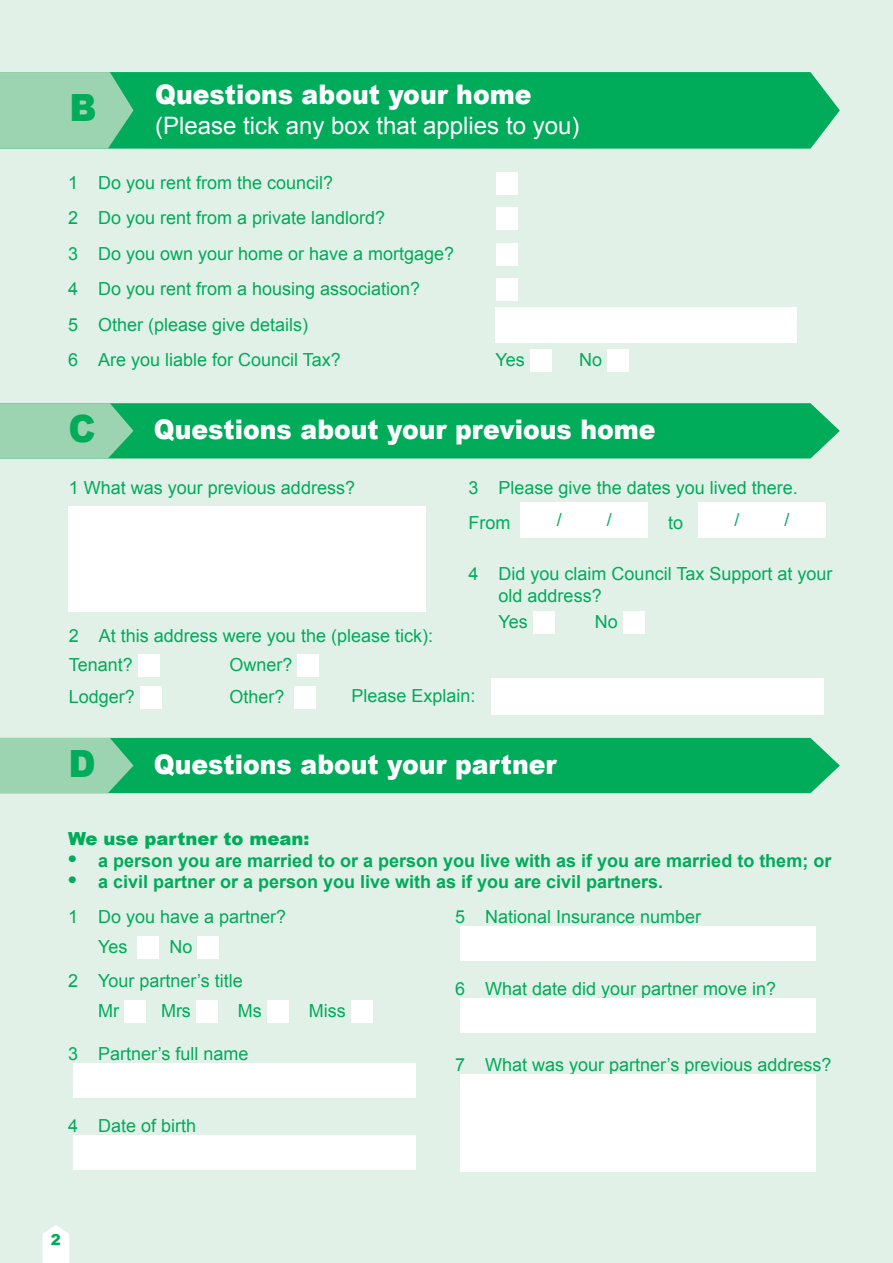
<style>
.page{position:relative;width:893px;height:1263px;background:#e2f1e8}
.page>*{position:absolute;margin:0;border:0;box-sizing:border-box;transform-origin:0 0}
.white_headings{font:900 37.5px "Arial";color:#00ab5a;scale:.93 1}
.white_headings-2{font:900 27px "Arial";color:#fff;scale:.93 1}
.t1{font:24px "Arial";color:#fff}
.no__questions{font:18px/21.6px "Arial";color:#00ab5a}
.no__questions-2{font:700 18px "Arial";color:#00ab5a}
.blue_text{font:900 18px "Arial";color:#00ab5a}
.t2{font:900 15px "Arial";color:#00ab5a}
.s1{font-size:24px}
</style>
<div class="page">
<svg style="left:43px;top:1225px;width:26px;height:38px"></svg>
<div style="left:134px;top:72px;width:706px;height:77px;background:#00ab5a"></div>
<svg style="left:0;top:72px;width:134px;height:77px;background:#8dcfa7"></svg>
<div style="left:134px;top:403px;width:706px;height:55px;background:#00ab5a"></div>
<svg style="left:0;top:403px;width:134px;height:55px;background:#8ccfa7"></svg>
<div style="left:134px;top:738px;width:706px;height:55px;background:#00ab5a"></div>
<svg style="left:0;top:738px;width:134px;height:55px;background:#8dcfa7"></svg>
<div style="left:496px;top:172px;width:21px;height:22px;background:#fff"></div>
<div style="left:496px;top:207px;width:21px;height:23px;background:#fff"></div>
<div style="left:496px;top:243px;width:21px;height:22px;background:#fff"></div>
<div style="left:496px;top:278px;width:21px;height:23px;background:#fff"></div>
<div style="left:496px;top:308px;width:301px;height:35px;background:#fff"></div>
<div style="left:530px;top:349px;width:22px;height:23px;background:#fff"></div>
<div style="left:607px;top:349px;width:22px;height:23px;background:#fff"></div>
<div style="left:69px;top:506px;width:357px;height:105px;background:#fff"></div>
<div style="left:138px;top:654px;width:22px;height:22px;background:#fff"></div>
<div style="left:297px;top:654px;width:22px;height:22px;background:#fff"></div>
<div style="left:140px;top:686px;width:22px;height:23px;background:#fff"></div>
<div style="left:294px;top:686px;width:22px;height:23px;background:#fff"></div>
<div style="left:491px;top:679px;width:332px;height:36px;background:#fff"></div>
<div style="left:521px;top:502px;width:127px;height:35px;background:#fff"></div>
<div style="left:698px;top:502px;width:128px;height:35px;background:#fff"></div>
<div style="left:533px;top:611px;width:22px;height:22px;background:#fff"></div>
<div style="left:623px;top:611px;width:22px;height:22px;background:#fff"></div>
<div style="left:137px;top:936px;width:22px;height:22px;background:#fff"></div>
<div style="left:197px;top:936px;width:22px;height:22px;background:#fff"></div>
<div style="left:124px;top:1000px;width:22px;height:23px;background:#fff"></div>
<div style="left:196px;top:1000px;width:22px;height:23px;background:#fff"></div>
<div style="left:267px;top:1000px;width:22px;height:23px;background:#fff"></div>
<div style="left:351px;top:1000px;width:22px;height:23px;background:#fff"></div>
<div style="left:73px;top:1063px;width:343px;height:34px;background:#fff"></div>
<div style="left:73px;top:1135px;width:343px;height:34px;background:#fff"></div>
<div style="left:460px;top:926px;width:355px;height:34px;background:#fff"></div>
<div style="left:460px;top:998px;width:355px;height:34px;background:#fff"></div>
<div style="left:460px;top:1074px;width:355px;height:98px;background:#fff"></div>
<p class="white_headings" style="left:70px;top:80px;width:31px">B</p>
<p class="white_headings-2" style="left:155px;top:75px;width:406px">Questions about your home</p>
<p class="t1" style="left:155px;top:110px;width:426px">(Please tick any box that applies to you)</p>
<p class="no__questions" style="left:68px;top:172px;width:267px">1 Do you rent from the council?</p>
<p class="no__questions" style="left:68px;top:207px;width:319px">2 Do you rent from a private landlord?</p>
<p class="no__questions" style="left:68px;top:243px;width:388px">3 Do you own your home or have a mortgage?</p>
<p class="no__questions" style="left:68px;top:278px;width:354px">4 Do you rent from a housing association?</p>
<p class="no__questions" style="left:68px;top:314px;width:242px">5 Other (please give details)</p>
<p class="no__questions" style="left:68px;top:349px;width:274px">6 Are you liable for Council Tax?</p>
<p class="no__questions" style="left:496px;top:349px;width:31px">Yes</p>
<p class="no__questions" style="left:579px;top:349px;width:25px">No</p>
<p class="white_headings" style="left:68px;top:402px;width:31px">C</p>
<p class="white_headings-2" style="left:154px;top:410px;width:541px">Questions about your previous home</p>
<p class="no__questions" style="left:69px;top:477px;width:288px">1 What was your previous address?</p>
<p class="no__questions" style="left:469px;top:477px;width:331px">3 Please give the dates you lived there.</p>
<p class="no__questions" style="left:469px;top:512px;width:43px">From</p>
<p class="no__questions" style="left:557px;top:509px;width:7px">/</p>
<p class="no__questions" style="left:607px;top:509px;width:7px">/</p>
<p class="no__questions" style="left:668px;top:512px;width:17px">to</p>
<p class="no__questions" style="left:734px;top:509px;width:7px">/</p>
<p class="no__questions" style="left:784px;top:509px;width:7px">/</p>
<p class="no__questions" style="left:499px;top:563px;width:335px;text-indent:-30px">4 Did you claim Council Tax Support at your old address?</p>
<p class="no__questions" style="left:499px;top:611px;width:31px">Yes</p>
<p class="no__questions" style="left:595px;top:611px;width:25px">No</p>
<p class="no__questions" style="left:69px;top:625px;width:366px">2 At this address were you the (please tick):</p>
<p class="no__questions" style="left:69px;top:653px;width:66px">Tenant?</p>
<p class="no__questions" style="left:229px;top:653px;width:65px">Owner?</p>
<p class="no__questions" style="left:69px;top:686px;width:68px">Lodger?</p>
<p class="no__questions" style="left:229px;top:686px;width:57px">Other?</p>
<p class="no__questions" style="left:351px;top:685px;width:126px">Please Explain:</p>
<p class="white_headings" style="left:68px;top:736px;width:31px">D</p>
<p class="white_headings-2" style="left:154px;top:745px;width:435px">Questions about your partner</p>
<p class="blue_text" style="left:68px;top:825px;width:243px">We use partner to mean:</p>
<p class="no__questions-2" style="left:68px;top:848px;width:765px"><span class="s1">•</span> a person you are married to or a person you live with as if you are married to them; or</p>
<p class="no__questions-2" style="left:68px;top:870px;width:597px"><span class="s1">•</span> a civil partner or a person you live with as if you are civil partners.</p>
<p class="no__questions" style="left:68px;top:905px;width:220px">1 Do you have a partner?</p>
<p class="no__questions" style="left:98px;top:935px;width:31px">Yes</p>
<p class="no__questions" style="left:169px;top:935px;width:25px">No</p>
<p class="no__questions" style="left:68px;top:970px;width:176px">2 Your partner’s title</p>
<p class="no__questions" style="left:98px;top:1000px;width:22px">Mr</p>
<p class="no__questions" style="left:161px;top:1000px;width:31px">Mrs</p>
<p class="no__questions" style="left:238px;top:1000px;width:25px">Ms</p>
<p class="no__questions" style="left:309px;top:1000px;width:38px">Miss</p>
<p class="no__questions" style="left:68px;top:1043px;width:182px">3 Partner’s full name</p>
<p class="no__questions" style="left:455px;top:906px;width:248px">5 National Insurance number</p>
<p class="no__questions" style="left:455px;top:978px;width:323px">6 What date did your partner move in?</p>
<p class="no__questions" style="left:455px;top:1054px;width:378px">7 What was your partner’s previous address?</p>
<p class="no__questions" style="left:68px;top:1115px;width:130px">4 Date of birth</p>
<p class="t2" style="left:51px;top:1228px;width:12px">2</p>
</div>
